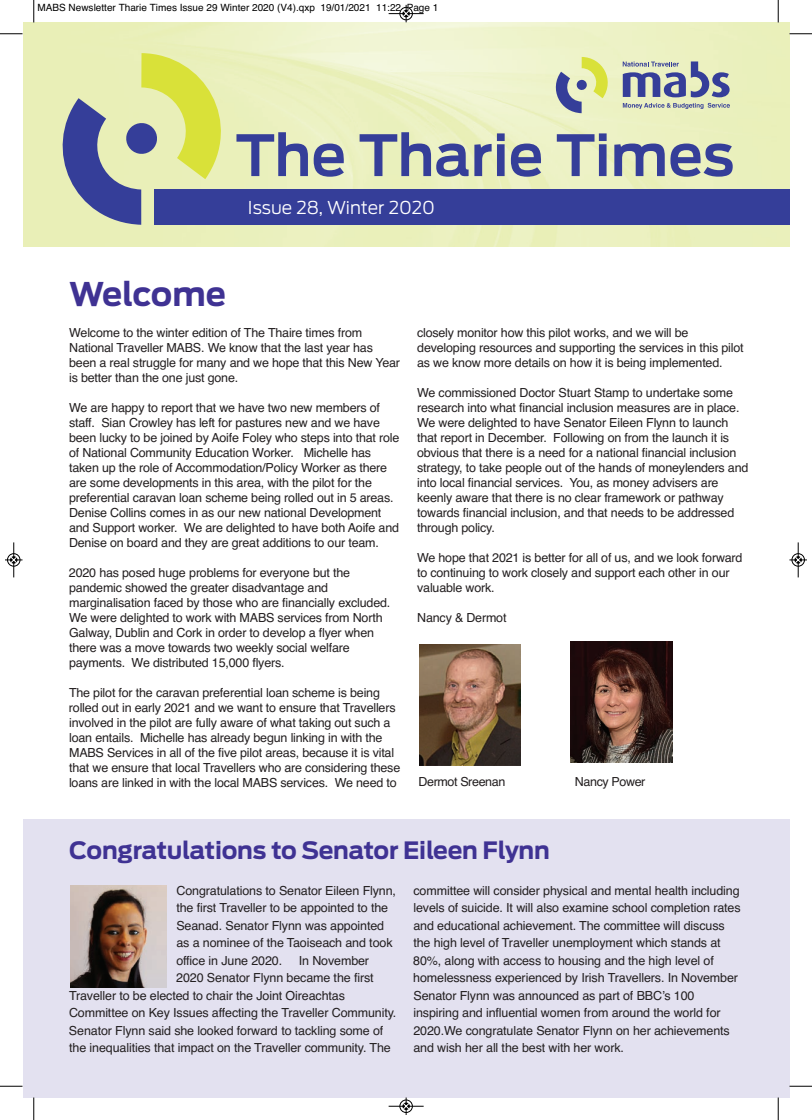
<style>
.page{position:relative;width:812px;height:1120px;background:#fff}
.page>*{position:absolute;margin:0;border:0;box-sizing:border-box;transform-origin:0 0}
.t1{font:600 56.5px "Ford Antenna";color:#353e99}
.t2{font:700 32.5px "Ford Antenna";letter-spacing:-.01em;color:#3f3293}
.t3{font:700 23.75px "Ford Antenna";letter-spacing:-.01em;color:#3f3293}
.t4{font:300 17.62px "Ford Antenna";color:#fff}
.t5{font:12.5px/15px "Helvetica";letter-spacing:-.015em;color:#231f20}
.t6{font:10px "Helvetica";color:#000}
</style>
<div class="page">
<img style="left:23px;top:23px;width:766px;height:223px">
<svg style="left:41px;top:53px;width:203px;height:172px;background:#c7ce9f"></svg>
<div style="left:154px;top:190px;width:635px;height:35px;background:#353e99"></div>
<svg style="left:549px;top:57px;width:66px;height:56px;background:#ccd3ab"></svg>
<svg style="left:622px;top:61px;width:107px;height:36px;background:#9ba2af"></svg>
<svg style="left:623px;top:103px;width:107px;height:6px"></svg>
<div style="left:22px;top:819px;width:767px;height:278px;background:#e3e1f0"></div>
<img style="left:571px;top:642px;width:101px;height:121px">
<img style="left:419px;top:644px;width:102px;height:121px">
<img style="left:70px;top:885px;width:96px;height:102px">
<svg style="left:33px;top:0;width:2px;height:23px"></svg>
<svg style="left:0;top:33px;width:22px;height:2px"></svg>
<svg style="left:777px;top:0;width:2px;height:23px"></svg>
<svg style="left:789px;top:33px;width:23px;height:2px"></svg>
<svg style="left:33px;top:1097px;width:2px;height:23px"></svg>
<svg style="left:0;top:1086px;width:22px;height:1px"></svg>
<svg style="left:777px;top:1097px;width:2px;height:23px"></svg>
<svg style="left:789px;top:1086px;width:23px;height:1px"></svg>
<div style="left:399px;top:7px;width:14px;height:13px;border:1px solid #fff;border-radius:50%"></div>
<hr style="left:388px;top:13px;width:35px;height:1px;background:#000">
<div style="left:400px;top:7px;width:12px;height:13px;border:1px solid #000;border-radius:50%"></div>
<svg style="left:403px;top:5px;width:6px;height:17px"></svg>
<div style="left:399px;top:1099px;width:14px;height:14px;border:1px solid #fff;border-radius:50%"></div>
<hr style="left:388px;top:1106px;width:35px;height:1px;background:#000">
<div style="left:400px;top:1100px;width:12px;height:13px;border:1px solid #000;border-radius:50%"></div>
<svg style="left:403px;top:1097px;width:6px;height:18px"></svg>
<div style="left:7px;top:553px;width:13px;height:14px;border:1px solid #fff;border-radius:50%"></div>
<hr style="left:14px;top:542px;width:1px;height:35px;background:#000">
<div style="left:7px;top:553px;width:13px;height:13px;border:1px solid #000;border-radius:50%"></div>
<svg style="left:5px;top:557px;width:17px;height:6px"></svg>
<div style="left:791px;top:553px;width:13px;height:14px;border:1px solid #fff;border-radius:50%"></div>
<hr style="left:798px;top:542px;width:1px;height:35px;background:#000">
<div style="left:791px;top:553px;width:13px;height:13px;border:1px solid #000;border-radius:50%"></div>
<svg style="left:789px;top:557px;width:18px;height:6px"></svg>
<p class="t6" style="left:38px;top:2px;width:402px">MABS Newsletter Tharie Times Issue 29 Winter 2020 (V4).qxp 19/01/2021 11:22 Page 1</p>
<h1 class="t1" style="left:235px;top:134px;width:500px">The Tharie Times</h1>
<h3 class="t4" style="left:248px;top:200px;width:189px">Issue 28, Winter 2020</h3>
<h2 class="t2" style="left:69px;top:282px;width:158px">Welcome</h2>
<p class="t5" style="left:69px;top:326px;width:332px">Welcome to the winter edition of The Thaire times from National Traveller MABS. We know that the last year has been a real struggle for many and we hope that this New Year is better than the one just gone.</p>
<p class="t5" style="left:69px;top:401px;width:332px">We are happy to report that we have two new members of staff. Sian Crowley has left for pastures new and we have been lucky to be joined by Aoife Foley who steps into that role of National Community Education Worker. Michelle has taken up the role of Accommodation/Policy Worker as there are some developments in this area, with the pilot for the preferential caravan loan scheme being rolled out in 5 areas.<br>Denise Collins comes in as our new national Development and Support worker. We are delighted to have both Aoife and Denise on board and they are great additions to our team.</p>
<p class="t5" style="left:69px;top:566px;width:323px">2020 has posed huge problems for everyone but the pandemic showed the greater disadvantage and marginalisation faced by those who are financially excluded.<br>We were delighted to work with MABS services from North Galway, Dublin and Cork in order to develop a flyer when there was a move towards two weekly social welfare payments. We distributed 15,000 flyers.</p>
<p class="t5" style="left:69px;top:686px;width:333px">The pilot for the caravan preferential loan scheme is being rolled out in early 2021 and we want to ensure that Travellers involved in the pilot are fully aware of what taking out such a loan entails. Michelle has already begun linking in with the MABS Services in all of the five pilot areas, because it is vital that we ensure that local Travellers who are considering these loans are linked in with the local MABS services. We need to</p>
<p class="t5" style="left:417px;top:326px;width:328px">closely monitor how this pilot works, and we will be developing resources and supporting the services in this pilot as we know more details on how it is being implemented.</p>
<p class="t5" style="left:417px;top:386px;width:333px">We commissioned Doctor Stuart Stamp to undertake some research into what financial inclusion measures are in place.<br>We were delighted to have Senator Eileen Flynn to launch that report in December. Following on from the launch it is obvious that there is a need for a national financial inclusion strategy, to take people out of the hands of moneylenders and into local financial services. You, as money advisers are keenly aware that there is no clear framework or pathway towards financial inclusion, and that needs to be addressed through policy.</p>
<p class="t5" style="left:417px;top:551px;width:327px">We hope that 2021 is better for all of us, and we look forward to continuing to work closely and support each other in our valuable work.</p>
<p class="t5" style="left:417px;top:611px;width:91px">Nancy &amp; Dermot</p>
<p class="t5" style="left:418px;top:775px;width:88px">Dermot Sreenan</p>
<p class="t5" style="left:575px;top:775px;width:72px">Nancy Power</p>
<h3 class="t3" style="left:69px;top:841px;width:482px">Congratulations to Senator Eileen Flynn</h3>
<p class="t5" style="left:176px;top:882px;width:221px;line-height:17.5px">Congratulations to Senator Eileen Flynn, the first Traveller to be appointed to the Seanad. Senator Flynn was appointed as a nominee of the Taoiseach and took office in June 2020.</p>
<p class="t5" style="left:299px;top:953px;width:72px">In November</p>
<p class="t5" style="left:176px;top:970px;width:199px">2020 Senator Flynn became the first</p>
<p class="t5" style="left:69px;top:988px;width:277px">Traveller to be elected to chair the Joint Oireachtas</p>
<p class="t5" style="left:69px;top:1005px;width:329px">Committee on Key Issues affecting the Traveller Community.</p>
<p class="t5" style="left:69px;top:1023px;width:316px">Senator Flynn said she looked forward to tackling some of</p>
<p class="t5" style="left:69px;top:1040px;width:323px">the inequalities that impact on the Traveller community. The</p>
<p class="t5" style="left:413px;top:882px;width:329px;line-height:17.5px">committee will consider physical and mental health including levels of suicide. It will also examine school completion rates and educational achievement. The committee will discuss the high level of Traveller unemployment which stands at 80%, along with access to housing and the high level of homelessness experienced by Irish Travellers. In November Senator Flynn was announced as part of BBC’s 100 inspiring and influential women from around the world for 2020.We congratulate Senator Flynn on her achievements and wish her all the best with her work.</p>
</div>
